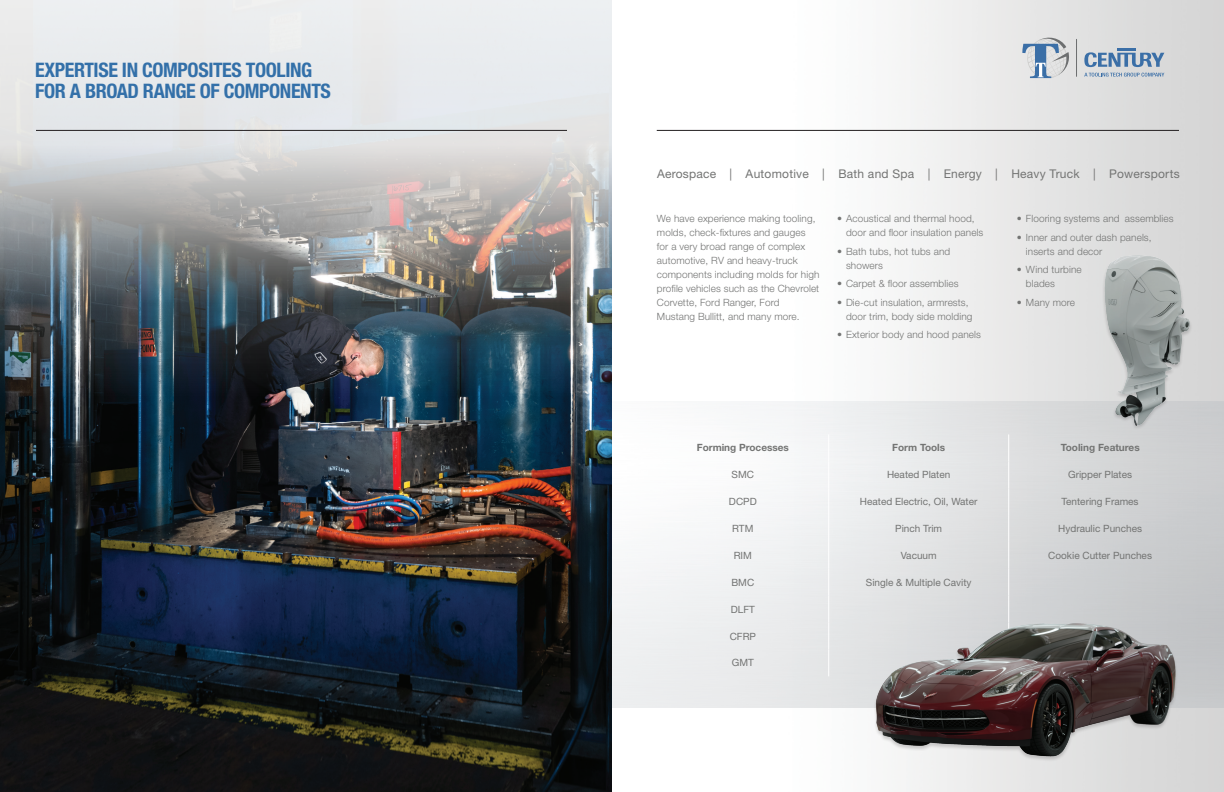
<style>
.page{position:relative;width:1224px;height:792px;background:#fff}
.page>*{position:absolute;margin:0;border:0;box-sizing:border-box;transform-origin:0 0}
.t1{font:700 condensed 20px/21px "Helvetica Neue LT Std";letter-spacing:-.02em;color:#3370a9}
.t2{font:12px "Helvetica Neue LT Std";letter-spacing:.02em;color:#737473}
.t3{font:300 10px/14px "Helvetica Neue LT Std";letter-spacing:.01em;color:#737473}
.t4{font:10px "Helvetica Neue LT Std";color:#737473}
.t5{font:700 10px "Helvetica Neue LT Std";color:#737473}
</style>
<div class="page">
<img style="left:0;top:0;width:612px;height:792px">
<svg style="left:828px;top:434px;width:1px;height:242px"></svg>
<svg style="left:1008px;top:434px;width:1px;height:178px"></svg>
<img style="left:868px;top:612px;width:317px;height:160px">
<svg style="left:1022px;top:36px;width:49px;height:42px;background:#b6c2ce"></svg>
<svg style="left:1084px;top:73px;width:80px;height:4px"></svg>
<hr style="left:1076px;top:39px;width:1px;height:37px;background:#6d6f70">
<hr style="left:1117px;top:48px;width:19px;height:3px;background:#3b6fa7">
<svg style="left:1084px;top:52px;width:80px;height:15px"></svg>
<hr style="left:36px;top:130px;width:531px;height:1px;background:#231f20">
<img style="left:1086px;top:243px;width:112px;height:189px">
<hr style="left:657px;top:130px;width:522px;height:1px;background:#231f20">
<h1 class="t1" style="left:35px;top:59px;width:297px">EXPERTISE IN COMPOSITES TOOLING<br>FOR A BROAD RANGE OF COMPONENTS</h1>
<p class="t2" style="left:657px;top:166px;width:524px">Aerospace | Automotive | Bath and Spa | Energy | Heavy Truck | Powersports</p>
<p class="t3" style="left:846px;top:211px;width:139px;text-indent:-9px">• Acoustical and thermal hood, door and floor insulation panels</p>
<p class="t3" style="left:846px;top:244px;width:106px;text-indent:-9px">• Bath tubs, hot tubs and showers</p>
<p class="t3" style="left:837px;top:276px;width:123px">• Carpet &amp; floor assemblies</p>
<p class="t3" style="left:846px;top:295px;width:128px;text-indent:-9px">• Die-cut insulation, armrests, door trim, body side molding</p>
<p class="t3" style="left:837px;top:327px;width:145px">• Exterior body and hood panels</p>
<p class="t3" style="left:1017px;top:211px;width:158px">• Flooring systems and assemblies</p>
<p class="t3" style="left:1026px;top:230px;width:127px;text-indent:-9px">• Inner and outer dash panels, inserts and decor</p>
<p class="t3" style="left:1026px;top:262px;width:57px;text-indent:-9px">• Wind turbine blades</p>
<p class="t3" style="left:1017px;top:295px;width:60px">• Many more</p>
<p class="t3" style="left:657px;top:212px;width:164px">We have experience making tooling, molds, check-fixtures and gauges for a very broad range of complex automotive, RV and heavy-truck components including molds for high profile vehicles such as the Chevrolet Corvette, Ford Ranger, Ford Mustang Bullitt, and many more.</p>
<p class="t5" style="left:697px;top:442px;width:94px">Forming Processes</p>
<p class="t5" style="left:892px;top:442px;width:54px">Form Tools</p>
<p class="t5" style="left:1061px;top:442px;width:80px">Tooling Features</p>
<p class="t4" style="left:732px;top:469px;width:24px">SMC</p>
<p class="t4" style="left:887px;top:469px;width:65px">Heated Platen</p>
<p class="t4" style="left:1068px;top:469px;width:66px">Gripper Plates</p>
<p class="t4" style="left:729px;top:496px;width:29px">DCPD</p>
<p class="t4" style="left:860px;top:496px;width:119px">Heated Electric, Oil, Water</p>
<p class="t4" style="left:1062px;top:496px;width:79px">Tentering Frames</p>
<p class="t4" style="left:732px;top:523px;width:23px">RTM</p>
<p class="t4" style="left:895px;top:523px;width:48px">Pinch Trim</p>
<p class="t4" style="left:1058px;top:523px;width:85px">Hydraulic Punches</p>
<p class="t4" style="left:734px;top:549px;width:20px">RIM</p>
<p class="t4" style="left:901px;top:549px;width:37px">Vacuum</p>
<p class="t4" style="left:1048px;top:549px;width:105px">Cookie Cutter Punches</p>
<p class="t4" style="left:731px;top:576px;width:24px">BMC</p>
<p class="t4" style="left:866px;top:576px;width:107px">Single &amp; Multiple Cavity</p>
<p class="t4" style="left:731px;top:603px;width:26px">DLFT</p>
<p class="t4" style="left:730px;top:630px;width:28px">CFRP</p>
<p class="t4" style="left:732px;top:657px;width:24px">GMT</p>
</div>
